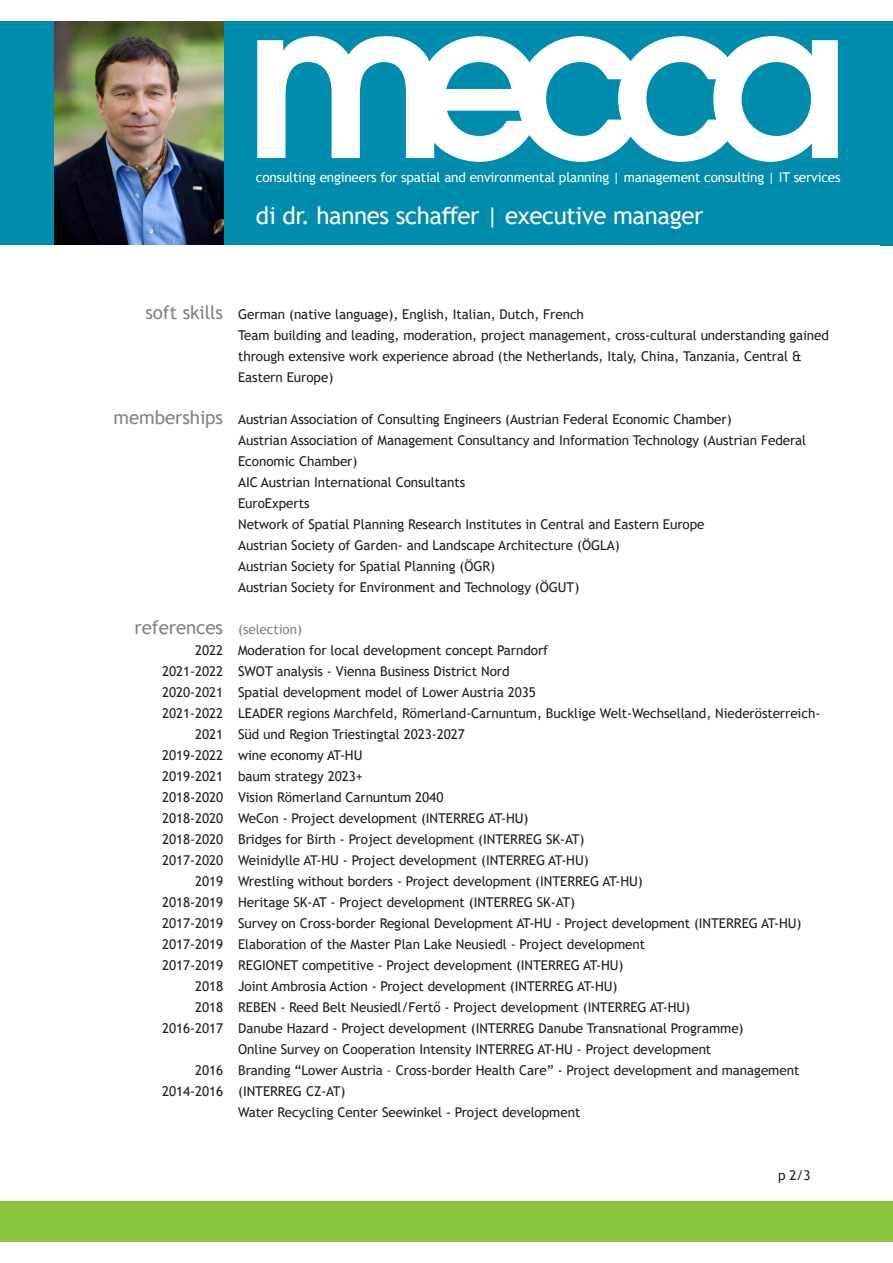
<style>
.page{position:relative;width:893px;height:1263px;background:#fff}
.page>*{position:absolute;margin:0;border:0;box-sizing:border-box;transform-origin:0 0}
.t1{font:24px "Trebuchet MS";letter-spacing:-.015em;color:#fff}
.t2{font:18.75px "Trebuchet MS";letter-spacing:-.005em;color:#7e8587}
.t3{font:13.5px/21px "Trebuchet MS";letter-spacing:-.005em;color:#231f20}
.t4{font:13.5px "Trebuchet MS";letter-spacing:-.01em;color:#fff}
.t5{font:13.5px "Trebuchet MS";letter-spacing:-.005em;color:#7e8587}
</style>
<div class="page">
<div style="left:0;top:21px;width:893px;height:224px;background:#008cac"></div>
<svg style="left:257px;top:36px;width:581px;height:126px"></svg>
<div style="left:0;top:1201px;width:893px;height:41px;background:#8bc63e"></div>
<img style="left:54px;top:21px;width:169px;height:223px">
<div style="left:880px;top:22px;width:13px;height:224px;background:#008cac"></div>
<p class="t4" style="left:256px;top:168px;width:586px">consulting engineers for spatial and environmental planning | management consulting | IT services</p>
<p class="t1" style="left:256px;top:200px;width:449px">di dr. hannes schaffer | executive manager</p>
<p class="t2" style="left:145px;top:300px;width:79px">soft skills</p>
<p class="t2" style="left:114px;top:405px;width:111px">memberships</p>
<p class="t2" style="left:135px;top:615px;width:90px">references</p>
<p class="t3" style="left:195px;top:639px;width:30px">2022</p>
<p class="t3" style="left:162px;top:660px;width:63px">2021-2022</p>
<p class="t3" style="left:162px;top:681px;width:63px">2020-2021</p>
<p class="t3" style="left:162px;top:702px;width:63px">2021-2022</p>
<p class="t3" style="left:195px;top:723px;width:30px">2021</p>
<p class="t3" style="left:162px;top:744px;width:63px">2019-2022</p>
<p class="t3" style="left:162px;top:765px;width:63px">2019-2021</p>
<p class="t3" style="left:162px;top:786px;width:63px">2018-2020</p>
<p class="t3" style="left:162px;top:807px;width:63px">2018-2020</p>
<p class="t3" style="left:162px;top:828px;width:63px">2018-2020</p>
<p class="t3" style="left:162px;top:849px;width:63px">2017-2020</p>
<p class="t3" style="left:195px;top:870px;width:30px">2019</p>
<p class="t3" style="left:162px;top:891px;width:63px">2018-2019</p>
<p class="t3" style="left:162px;top:912px;width:63px">2017-2019</p>
<p class="t3" style="left:162px;top:933px;width:63px">2017-2019</p>
<p class="t3" style="left:162px;top:954px;width:63px">2017-2019</p>
<p class="t3" style="left:195px;top:975px;width:30px">2018</p>
<p class="t3" style="left:195px;top:996px;width:30px">2018</p>
<p class="t3" style="left:162px;top:1017px;width:63px">2016-2017</p>
<p class="t3" style="left:195px;top:1059px;width:30px">2016</p>
<p class="t3" style="left:162px;top:1080px;width:63px">2014-2016</p>
<p class="t3" style="left:238px;top:303px;width:347px">German (native language), English, Italian, Dutch, French</p>
<p class="t3" style="left:238px;top:324px;width:592px">Team building and leading, moderation, project management, cross-cultural understanding gained through extensive work experience abroad (the Netherlands, Italy, China, Tanzania, Central &amp;<br>Eastern Europe)</p>
<p class="t3" style="left:238px;top:408px;width:495px">Austrian Association of Consulting Engineers (Austrian Federal Economic Chamber)</p>
<p class="t3" style="left:238px;top:429px;width:570px">Austrian Association of Management Consultancy and Information Technology (Austrian Federal<br>Economic Chamber)</p>
<p class="t3" style="left:238px;top:471px;width:229px">AIC Austrian International Consultants</p>
<p class="t3" style="left:238px;top:492px;width:73px">EuroExperts</p>
<p class="t3" style="left:238px;top:513px;width:468px">Network of Spatial Planning Research Institutes in Central and Eastern Europe</p>
<p class="t3" style="left:238px;top:534px;width:383px">Austrian Society of Garden- and Landscape Architecture (ÖGLA)</p>
<p class="t3" style="left:238px;top:555px;width:259px">Austrian Society for Spatial Planning (ÖGR)</p>
<p class="t3" style="left:238px;top:576px;width:343px">Austrian Society for Environment and Technology (ÖGUT)</p>
<p class="t5" style="left:238px;top:620px;width:65px">(selection)</p>
<p class="t3" style="left:238px;top:639px;width:312px">Moderation for local development concept Parndorf</p>
<p class="t3" style="left:238px;top:660px;width:273px">SWOT analysis - Vienna Business District Nord</p>
<p class="t3" style="left:238px;top:681px;width:299px">Spatial development model of Lower Austria 2035</p>
<p class="t3" style="left:238px;top:702px;width:584px">LEADER regions Marchfeld, Römerland-Carnuntum, Bucklige Welt-Wechselland, Niederösterreich-<br>Süd und Region Triestingtal 2023-2027</p>
<p class="t3" style="left:238px;top:744px;width:126px">wine economy AT-HU</p>
<p class="t3" style="left:238px;top:765px;width:126px">baum strategy 2023+</p>
<p class="t3" style="left:238px;top:786px;width:207px">Vision Römerland Carnuntum 2040</p>
<p class="t3" style="left:238px;top:807px;width:292px">WeCon - Project development (INTERREG AT-HU)</p>
<p class="t3" style="left:238px;top:828px;width:348px">Bridges for Birth - Project development (INTERREG SK-AT)</p>
<p class="t3" style="left:238px;top:849px;width:352px">Weinidylle AT-HU - Project development (INTERREG AT-HU)</p>
<p class="t3" style="left:238px;top:870px;width:406px">Wrestling without borders - Project development (INTERREG AT-HU)</p>
<p class="t3" style="left:238px;top:891px;width:338px">Heritage SK-AT - Project development (INTERREG SK-AT)</p>
<p class="t3" style="left:238px;top:912px;width:565px">Survey on Cross-border Regional Development AT-HU - Project development (INTERREG AT-HU)</p>
<p class="t3" style="left:238px;top:933px;width:408px">Elaboration of the Master Plan Lake Neusiedl - Project development</p>
<p class="t3" style="left:238px;top:954px;width:387px">REGIONET competitive - Project development (INTERREG AT-HU)</p>
<p class="t3" style="left:238px;top:975px;width:381px">Joint Ambrosia Action - Project development (INTERREG AT-HU)</p>
<p class="t3" style="left:238px;top:996px;width:454px">REBEN - Reed Belt Neusiedl/Fertő - Project development (INTERREG AT-HU)</p>
<p class="t3" style="left:238px;top:1017px;width:507px">Danube Hazard - Project development (INTERREG Danube Transnational Programme)</p>
<p class="t3" style="left:238px;top:1038px;width:475px">Online Survey on Cooperation Intensity INTERREG AT-HU - Project development</p>
<p class="t3" style="left:238px;top:1059px;width:563px">Branding “Lower Austria – Cross-border Health Care” - Project development and management (INTERREG CZ-AT)</p>
<p class="t3" style="left:238px;top:1101px;width:344px">Water Recycling Center Seewinkel - Project development</p>
<p class="t3" style="left:778px;top:1164px;width:34px">p 2/3</p>
</div>
